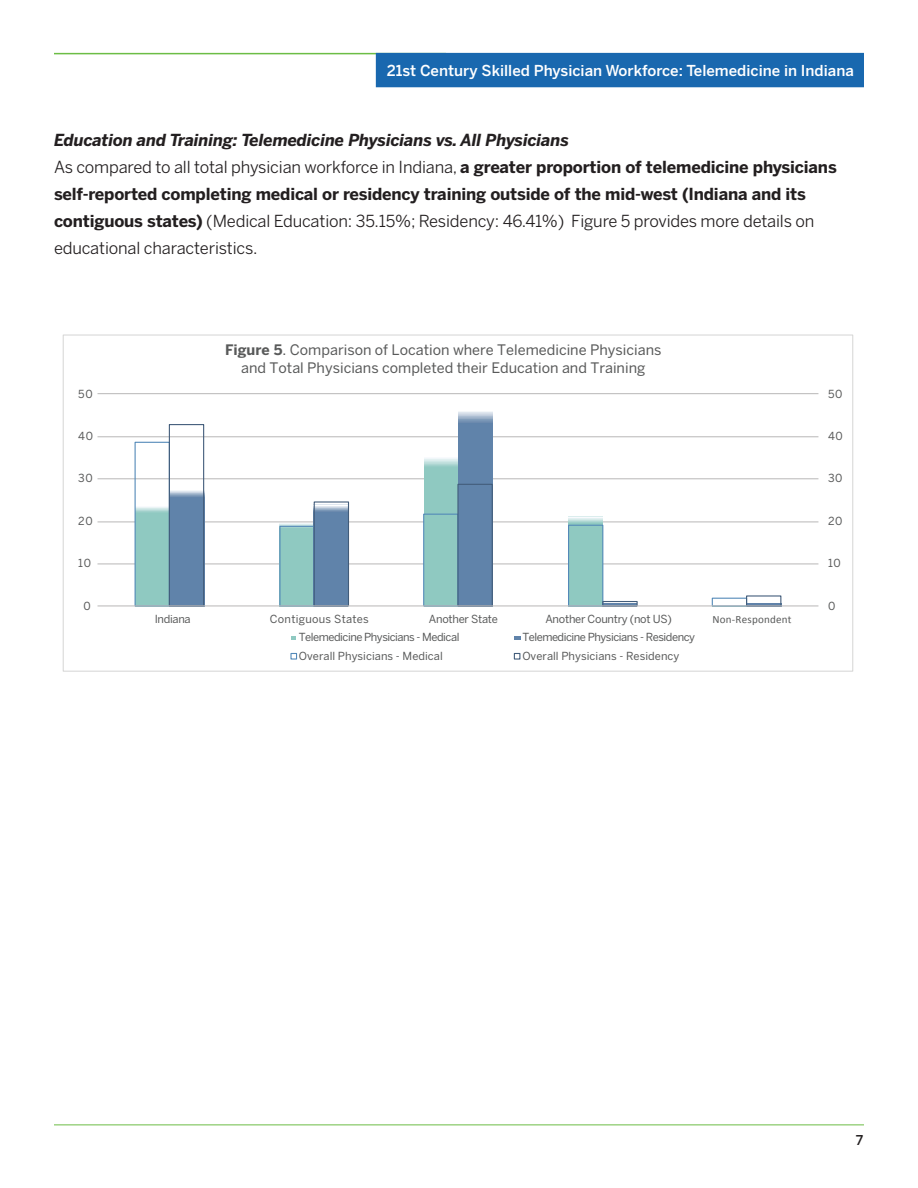
<style>
.page{position:relative;width:918px;height:1188px;background:#fff}
.page>*{position:absolute;margin:0;border:0;box-sizing:border-box;transform-origin:0 0}
.body_text{font:16.5px/27px "Benton Sans";letter-spacing:-.01em;color:#231f20}
.body_text-2{font:italic 700 16.5px "Benton Sans";letter-spacing:-.01em;color:#231f20}
.t1{font:500 15px "Benton Sans";color:#fff}
.t2{font:14.4px/17.2px "Benton Sans";color:#595a5a;text-align:center}
.t3{font:500 13.5px "Benton Sans";color:#231f20}
.t4{font:11.1px "Benton Sans";letter-spacing:-.025em;color:#595a5a}
.t5{font:11.1px "Benton Sans";letter-spacing:.005em;color:#595a5a}
.t6{font:11.1px "Benton Sans";letter-spacing:.02em;color:#595a5a}
.t7{font:11.1px "Calibri";letter-spacing:.02em;color:#595a5a}
.s1{font-weight:700}
</style>
<div class="page">
<hr style="left:54px;top:53px;width:392px;height:1px;background:#6cbd45">
<div style="left:376px;top:53px;width:488px;height:34px;background:#1968af"></div>
<hr style="left:54px;top:1125px;width:810px;height:1px;background:#6cbd45">
<hr style="left:98px;top:563px;width:720px;height:1px;background:#bfbebe">
<hr style="left:98px;top:521px;width:720px;height:1px;background:#bfbebe">
<hr style="left:98px;top:478px;width:720px;height:1px;background:#bfbebe">
<hr style="left:98px;top:436px;width:720px;height:1px;background:#bfbebe">
<hr style="left:98px;top:393px;width:720px;height:1px;background:#bfbebe">
<svg style="left:459px;top:411px;width:34px;height:12px"></svg>
<svg style="left:134px;top:441px;width:34px;height:164px"></svg>
<svg style="left:168px;top:423px;width:614px;height:182px"></svg>
<hr style="left:98px;top:605px;width:720px;height:1px;background:#bfbebe">
<svg style="left:292px;top:636px;width:4px;height:4px"></svg>
<svg style="left:515px;top:636px;width:5px;height:4px"></svg>
<div style="left:290px;top:653px;width:7px;height:7px;border:1px solid #5389b8"></div>
<div style="left:514px;top:653px;width:6px;height:7px;border:1px solid #425c7a"></div>
<p class="t1" style="left:387px;top:61px;width:469px">21st Century Skilled Physician Workforce: Telemedicine in Indiana</p>
<p class="body_text-2" style="left:54px;top:130px;width:517px">Education and Training: Telemedicine Physicians vs. All Physicians</p>
<p class="body_text" style="left:54px;top:154px;width:784px">As compared to all total physician workforce in Indiana, <span class="s1">a greater proportion of telemedicine physicians self-reported completing medical or residency training outside of the mid-west (Indiana and its contiguous states)</span> (Medical Education: 35.15%; Residency: 46.41%) Figure 5 provides more details on educational characteristics.</p>
<p class="t2" style="left:225px;top:342px;width:438px"><span class="s1">Figure 5</span>. Comparison of Location where Telemedicine Physicians and Total Physicians completed their Education and Training</p>
<p class="t4" style="left:78px;top:387px;width:16px">50</p>
<p class="t4" style="left:828px;top:387px;width:16px">50</p>
<p class="t4" style="left:78px;top:429px;width:16px">40</p>
<p class="t4" style="left:828px;top:429px;width:16px">40</p>
<p class="t4" style="left:78px;top:471px;width:16px">30</p>
<p class="t4" style="left:828px;top:471px;width:16px">30</p>
<p class="t4" style="left:78px;top:514px;width:16px">20</p>
<p class="t4" style="left:828px;top:514px;width:16px">20</p>
<p class="t4" style="left:78px;top:556px;width:14px">10</p>
<p class="t4" style="left:828px;top:556px;width:14px">10</p>
<p class="t4" style="left:83px;top:599px;width:9px">0</p>
<p class="t4" style="left:828px;top:599px;width:9px">0</p>
<p class="t4" style="left:155px;top:612px;width:37px">Indiana</p>
<p class="t6" style="left:270px;top:612px;width:101px">Contiguous States</p>
<p class="t4" style="left:429px;top:612px;width:71px">Another State</p>
<p class="t4" style="left:545px;top:612px;width:128px">Another Country (not US)</p>
<p class="t7" style="left:712px;top:612px;width:81px">Non-Respondent</p>
<p class="t4" style="left:299px;top:630px;width:162px">Telemedicine Physicians - Medical</p>
<p class="t4" style="left:522px;top:630px;width:174px">Telemedicine Physicians - Residency</p>
<p class="t5" style="left:299px;top:649px;width:146px">Overall Physicians - Medical</p>
<p class="t5" style="left:522px;top:649px;width:159px">Overall Physicians - Residency</p>
<p class="t3" style="left:855px;top:1131px;width:10px">7</p>
</div>
